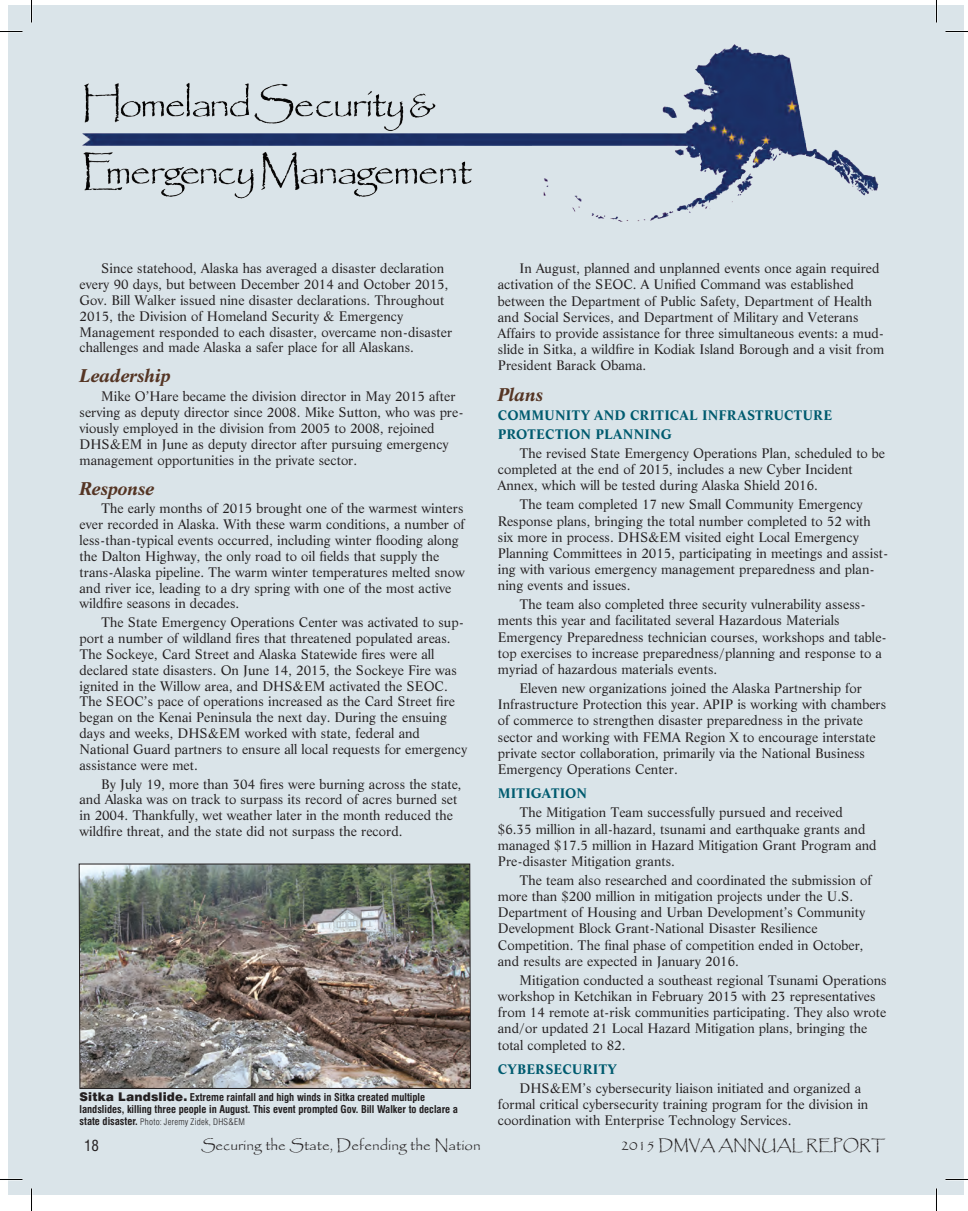
<style>
.page{position:relative;width:968px;height:1211px;background:#fff}
.page>*{position:absolute;margin:0;border:0;box-sizing:border-box;transform-origin:0 0}
.t1{font:italic 700 18px "Life BT";letter-spacing:-.01em;color:#553524}
.t2{font:15px "Papyrus";color:#231f20}
.t3{font:condensed 15px "Swiss 721 BT";color:#231f20}
.t4{font:13.5px/16.2px "Life BT";color:#231f20}
.t5{font:700 13.5px/18.3px "Life BT";letter-spacing:.005em;color:#005b6f}
.Cutline_Body{font:700 condensed 10.5px/12px "Swiss 721 BT";color:#231f20}
.Cutline_Body-2{font:300 condensed 9px "Swiss 721 BT";letter-spacing:.03em;color:#231f20}
.s1{font-weight:900;font-stretch:normal;font-size:12px}
.s2{font-weight:700;font-size:10.5px}
</style>
<div class="page">
<div style="left:8px;top:5px;width:955px;height:1189px;background:#dae4e9"></div>
<img style="left:82px;top:44px;width:796px;height:178px">
<img style="left:78px;top:863px;width:393px;height:226px">
<hr style="left:0;top:1178px;width:22px;height:2px;background:#fff">
<hr style="left:945px;top:1178px;width:23px;height:2px;background:#fff">
<hr style="left:935px;top:0;width:2px;height:22px;background:#fff">
<hr style="left:935px;top:1188px;width:2px;height:22px;background:#fff">
<svg style="left:0;top:31px;width:22px;height:1px"></svg>
<svg style="left:945px;top:31px;width:23px;height:1px"></svg>
<svg style="left:0;top:1179px;width:22px;height:1px"></svg>
<svg style="left:945px;top:1179px;width:23px;height:1px"></svg>
<svg style="left:31px;top:0;width:1px;height:22px"></svg>
<svg style="left:31px;top:1188px;width:1px;height:22px"></svg>
<svg style="left:936px;top:0;width:1px;height:22px"></svg>
<svg style="left:936px;top:1188px;width:1px;height:22px"></svg>
<p class="t4" style="left:80px;top:260px;width:374px;line-height:15.8px;text-indent:22px">Since statehood, Alaska has averaged a disaster declaration every 90 days, but between December 2014 and October 2015, Gov. Bill Walker issued nine disaster declarations. Throughout 2015, the Division of Homeland Security &amp; Emergency Management responded to each disaster, overcame non-disaster challenges and made Alaska a safer place for all Alaskans.</p>
<p class="t1" style="left:80px;top:363px;width:93px">Leadership</p>
<p class="t4" style="left:80px;top:388px;width:386px;line-height:15.8px;text-indent:22px">Mike O’Hare became the division director in May 2015 after serving as deputy director since 2008. Mike Sutton, who was pre&shy;viously employed in the division from 2005 to 2008, rejoined DHS&amp;EM in June as deputy director after pursuing emergency management opportunities in the private sector.</p>
<p class="t1" style="left:80px;top:476px;width:77px">Response</p>
<p class="t4" style="left:80px;top:500px;width:387px;line-height:15.8px;text-indent:22px">The early months of 2015 brought one of the warmest winters ever recorded in Alaska. With these warm conditions, a number of less-than-typical events occurred, including winter flooding along the Dalton Highway, the only road to oil fields that supply the trans-Alaska pipeline. The warm winter temperatures melted snow and river ice, leading to a dry spring with one of the most active wildfire seasons in decades.</p>
<p class="t4" style="left:80px;top:614px;width:389px;line-height:15.8px;text-indent:22px">The State Emergency Operations Center was activated to sup&shy;port a number of wildland fires that threatened populated areas.<br>The Sockeye, Card Street and Alaska Statewide fires were all declared state disasters. On June 14, 2015, the Sockeye Fire was ignited in the Willow area, and DHS&amp;EM activated the SEOC.<br>The SEOC’s pace of operations increased as the Card Street fire began on the Kenai Peninsula the next day. During the ensuing days and weeks, DHS&amp;EM worked with state, federal and National Guard partners to ensure all local requests for emergency assistance were met.</p>
<p class="t4" style="left:80px;top:775px;width:383px;line-height:15.8px;text-indent:22px">By July 19, more than 304 fires were burning across the state, and Alaska was on track to surpass its record of acres burned set in 2004. Thankfully, wet weather later in the month reduced the wildfire threat, and the state did not surpass the record.</p>
<p class="Cutline_Body" style="left:79px;top:1091px;width:380px"><span class="s1">Sitka Landslide.</span> Extreme rainfall and high winds in Sitka created multiple landslides, killing three people in August. This event prompted Gov. Bill Walker to declare a</p>
<p class="Cutline_Body-2" style="left:79px;top:1116px;width:167px"><span class="s2">state disaster.</span> Photo: Jeremy Zidek, DHS&amp;EM</p>
<p class="t4" style="left:498px;top:260px;width:388px;text-indent:22px">In August, planned and unplanned events once again required activation of the SEOC. A Unified Command was established between the Department of Public Safety, Department of Health and Social Services, and Department of Military and Veterans Affairs to provide assistance for three simultaneous events: a mud&shy;slide in Sitka, a wildfire in Kodiak Island Borough and a visit from President Barack Obama.</p>
<p class="t1" style="left:498px;top:382px;width:47px">Plans</p>
<p class="t5" style="left:498px;top:406px;width:336px">COMMUNITY AND CRITICAL INFRASTRUCTURE<br>PROTECTION PLANNING</p>
<p class="t4" style="left:498px;top:444px;width:389px;text-indent:22px">The revised State Emergency Operations Plan, scheduled to be completed at the end of 2015, includes a new Cyber Incident<br>Annex, which will be tested during Alaska Shield 2016.</p>
<p class="t4" style="left:498px;top:496px;width:392px;text-indent:22px">The team completed 17 new Small Community Emergency Response plans, bringing the total number completed to 52 with six more in process. DHS&amp;EM visited eight Local Emergency Planning Committees in 2015, participating in meetings and assist&shy;ing with various emergency management preparedness and plan&shy;ning events and issues.</p>
<p class="t4" style="left:498px;top:596px;width:390px;text-indent:22px">The team also completed three security vulnerability assess&shy;ments this year and facilitated several Hazardous Materials Emergency Preparedness technician courses, workshops and table&shy;top exercises to increase preparedness/planning and response to a myriad of hazardous materials events.</p>
<p class="t4" style="left:498px;top:679px;width:390px;text-indent:22px">Eleven new organizations joined the Alaska Partnership for Infrastructure Protection this year. APIP is working with chambers of commerce to strengthen disaster preparedness in the private sector and working with FEMA Region X to encourage interstate private sector collaboration, primarily via the National Business Emergency Operations Center.</p>
<p class="t5" style="left:498px;top:783px;width:91px">MITIGATION</p>
<p class="t4" style="left:498px;top:804px;width:380px;text-indent:22px">The Mitigation Team successfully pursued and received $6.35 million in all-hazard, tsunami and earthquake grants and managed $17.5 million in Hazard Mitigation Grant Program and Pre-disaster Mitigation grants.</p>
<p class="t4" style="left:498px;top:871px;width:375px;text-indent:22px">The team also researched and coordinated the submission of more than $200 million in mitigation projects under the U.S.<br>Department of Housing and Urban Development’s Community Development Block Grant-National Disaster Resilience Competition. The final phase of competition ended in October, and results are expected in January 2016.</p>
<p class="t4" style="left:498px;top:971px;width:390px;text-indent:22px">Mitigation conducted a southeast regional Tsunami Operations workshop in Ketchikan in February 2015 with 23 representatives from 14 remote at-risk communities participating. They also wrote and/or updated 21 Local Hazard Mitigation plans, bringing the total completed to 82.</p>
<p class="t5" style="left:498px;top:1059px;width:120px">CYBERSECURITY</p>
<p class="t4" style="left:498px;top:1079px;width:372px;text-indent:22px">DHS&amp;EM’s cybersecurity liaison initiated and organized a formal critical cybersecurity training program for the division in coordination with Enterprise Technology Services.</p>
<p class="t3" style="left:84px;top:1136px;width:16px">18</p>
<p class="t2" style="left:201px;top:1135px;width:281px">Securing the State, Defending the Nation</p>
<p class="t2" style="left:620px;top:1135px;width:266px">2015 DMVA ANNUAL REPORT</p>
</div>
